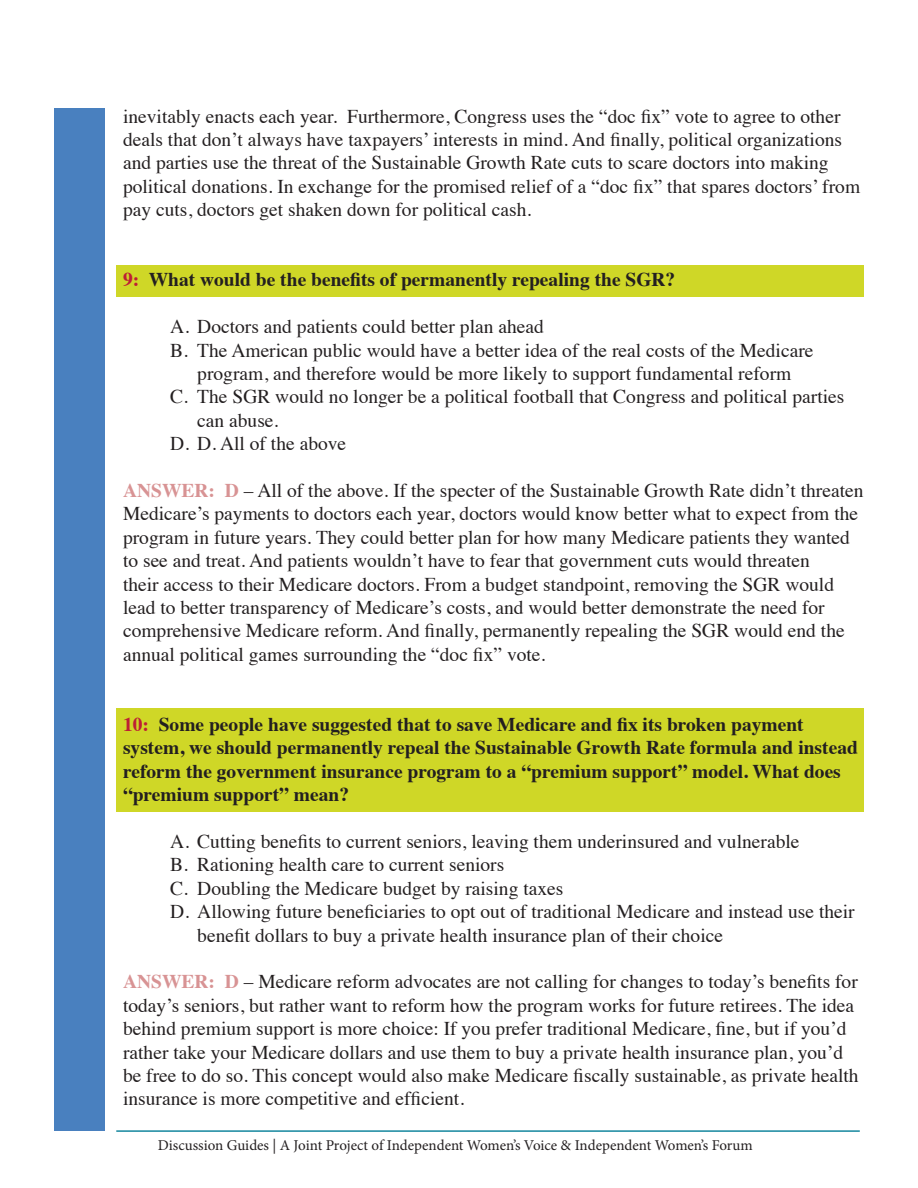
<style>
.page{position:relative;width:918px;height:1188px;background:#fff}
.page>*{position:absolute;margin:0;border:0;box-sizing:border-box;transform-origin:0 0}
.t1{font:19.5px/23.4px "Times";color:#231f20}
.t2{font:700 19.5px/23.4px "Times";color:#231f20}
.t3{font:15px "Minion Pro";color:#231f20}
.s1{color:#bd1e35}
.s2{font-weight:700;color:#d89394}
</style>
<div class="page">
<div style="left:116px;top:708px;width:748px;height:104px;background:#cfd727"></div>
<div style="left:116px;top:265px;width:748px;height:32px;background:#cfd727"></div>
<div style="left:54px;top:108px;width:50px;height:1022px;background:#4980bf"></div>
<hr style="left:116px;top:1130px;width:744px;height:2px;background:#15879e">
<p class="t1" style="left:123px;top:103px;width:739px">inevitably enacts each year. Furthermore, Congress uses the “doc fix” vote to agree to other deals that don’t always have taxpayers’ interests in mind. And finally, political organizations and parties use the threat of the Sustainable Growth Rate cuts to scare doctors into making political donations. In exchange for the promised relief of a “doc fix” that spares doctors’ from pay cuts, doctors get shaken down for political cash.</p>
<p class="t2" style="left:123px;top:266px;width:554px"><span class="s1">9:</span> What would be the benefits of permanently repealing the SGR?</p>
<p class="t1" style="left:170px;top:313px;width:375px">A. Doctors and patients could better plan ahead</p>
<p class="t1" style="left:170px;top:337px;width:645px">B. The American public would have a better idea of the real costs of the Medicare</p>
<p class="t1" style="left:197px;top:360px;width:596px">program, and therefore would be more likely to support fundamental reform</p>
<p class="t1" style="left:170px;top:384px;width:676px">C. The SGR would no longer be a political football that Congress and political parties</p>
<p class="t1" style="left:197px;top:407px;width:83px">can abuse.</p>
<p class="t1" style="left:170px;top:430px;width:177px">D. D. All of the above</p>
<p class="t1" style="left:123px;top:477px;width:742px"><span class="s2">ANSWER: D</span> – All of the above. If the specter of the Sustainable Growth Rate didn’t threaten Medicare’s payments to doctors each year, doctors would know better what to expect from the program in future years. They could better plan for how many Medicare patients they wanted to see and treat. And patients wouldn’t have to fear that government cuts would threaten<br>their access to their Medicare doctors. From a budget standpoint, removing the SGR would lead to better transparency of Medicare’s costs, and would better demonstrate the need for comprehensive Medicare reform. And finally, permanently repealing the SGR would end the annual political games surrounding the “doc fix” vote.</p>
<p class="t2" style="left:123px;top:711px;width:736px"><span class="s1">10:</span> Some people have suggested that to save Medicare and fix its broken payment system, we should permanently repeal the Sustainable Growth Rate formula and instead reform the government insurance program to a “premium support” model. What does “premium support” mean?</p>
<p class="t1" style="left:170px;top:828px;width:631px">A. Cutting benefits to current seniors, leaving them underinsured and vulnerable</p>
<p class="t1" style="left:170px;top:852px;width:336px">B. Rationing health care to current seniors</p>
<p class="t1" style="left:170px;top:875px;width:395px">C. Doubling the Medicare budget by raising taxes</p>
<p class="t1" style="left:170px;top:898px;width:686px">D. Allowing future beneficiaries to opt out of traditional Medicare and instead use their</p>
<p class="t1" style="left:197px;top:922px;width:527px">benefit dollars to buy a private health insurance plan of their choice</p>
<p class="t1" style="left:123px;top:969px;width:737px"><span class="s2">ANSWER: D</span> – Medicare reform advocates are not calling for changes to today’s benefits for today’s seniors, but rather want to reform how the program works for future retirees. The idea behind premium support is more choice: If you prefer traditional Medicare, fine, but if you’d rather take your Medicare dollars and use them to buy a private health insurance plan, you’d be free to do so. This concept would also make Medicare fiscally sustainable, as private health insurance is more competitive and efficient.</p>
<p class="t3" style="left:158px;top:1135px;width:596px">Discussion Guides | A Joint Project of Independent Women’s Voice &amp; Independent Women’s Forum</p>
</div>
